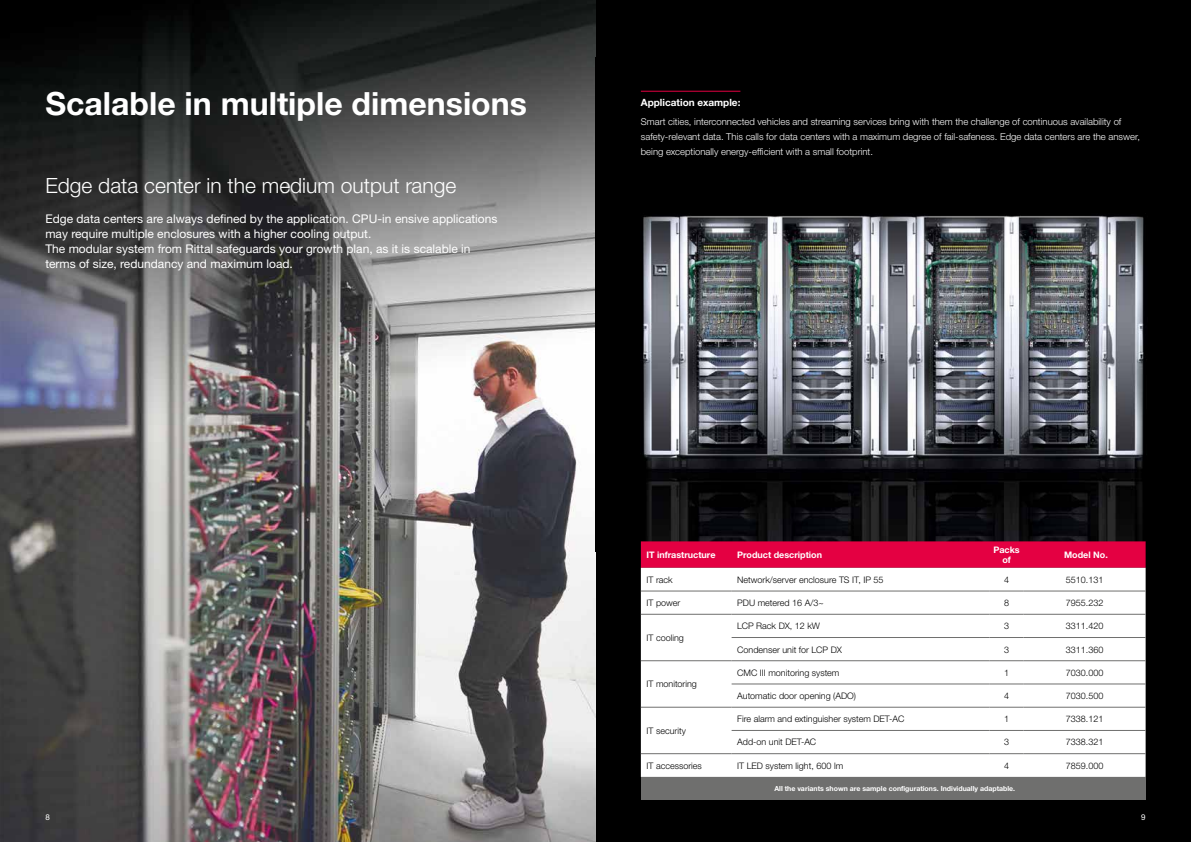
<style>
.page{position:relative;width:1191px;height:842px;background:#000}
.page>*{position:absolute;margin:0;border:0;box-sizing:border-box;transform-origin:0 0}
.t1{font:700 32px "Neue Helvetica For Rittal";color:#fff}
.t2{font:300 21px "Neue Helvetica For Rittal";color:#fff}
.t3{font:12px/15px "Neue Helvetica For Rittal";color:#fff}
.t4{font:700 10px "Neue Helvetica For Rittal";color:#fff}
.t5{font:300 9.5px/15px "Neue Helvetica For Rittal";color:#fff}
.t6{font:300 9px "Neue Helvetica For Rittal";color:#000}
.t7{font:700 9px/9.5px "Neue Helvetica For Rittal";color:#fff;text-align:center}
.t8{font:8px "Neue Helvetica For Rittal";color:#fff}
.t9{font:700 7px "Neue Helvetica For Rittal";color:#fff}
</style>
<div class="page">
<img style="left:0;top:0;width:595px;height:842px">
<img style="left:640px;top:90px;width:506px;height:461px">
<svg style="left:641px;top:541px;width:504px;height:27px;background:#df0242"></svg>
<div style="left:641px;top:568px;width:504px;height:209px;background:#fff"></div>
<div style="left:641px;top:777px;width:504px;height:22px;background:#6f6f6e"></div>
<hr style="left:641px;top:591px;width:90px;height:1px;background:#6f6f6e">
<hr style="left:641px;top:614px;width:90px;height:1px;background:#6f6f6e">
<hr style="left:731px;top:591px;width:258px;height:1px;background:#6f6f6e">
<hr style="left:989px;top:591px;width:34px;height:1px;background:#6f6f6e">
<hr style="left:1023px;top:591px;width:122px;height:1px;background:#6f6f6e">
<hr style="left:731px;top:614px;width:258px;height:1px;background:#6f6f6e">
<hr style="left:989px;top:614px;width:34px;height:1px;background:#6f6f6e">
<hr style="left:1023px;top:614px;width:122px;height:1px;background:#6f6f6e">
<hr style="left:731px;top:637px;width:258px;height:1px;background:#6f6f6e">
<hr style="left:989px;top:637px;width:34px;height:1px;background:#6f6f6e">
<hr style="left:1023px;top:637px;width:122px;height:1px;background:#6f6f6e">
<hr style="left:641px;top:660px;width:90px;height:1px;background:#6f6f6e">
<hr style="left:731px;top:660px;width:258px;height:1px;background:#6f6f6e">
<hr style="left:989px;top:660px;width:34px;height:1px;background:#6f6f6e">
<hr style="left:1023px;top:660px;width:122px;height:1px;background:#6f6f6e">
<hr style="left:731px;top:684px;width:258px;height:1px;background:#6f6f6e">
<hr style="left:989px;top:684px;width:34px;height:1px;background:#6f6f6e">
<hr style="left:1023px;top:684px;width:122px;height:1px;background:#6f6f6e">
<hr style="left:641px;top:707px;width:90px;height:1px;background:#6f6f6e">
<hr style="left:731px;top:707px;width:258px;height:1px;background:#6f6f6e">
<hr style="left:989px;top:707px;width:34px;height:1px;background:#6f6f6e">
<hr style="left:1023px;top:707px;width:122px;height:1px;background:#6f6f6e">
<hr style="left:731px;top:730px;width:258px;height:1px;background:#6f6f6e">
<hr style="left:989px;top:730px;width:34px;height:1px;background:#6f6f6e">
<hr style="left:1023px;top:730px;width:122px;height:1px;background:#6f6f6e">
<hr style="left:641px;top:753px;width:90px;height:1px;background:#6f6f6e">
<hr style="left:731px;top:753px;width:258px;height:1px;background:#6f6f6e">
<hr style="left:989px;top:753px;width:34px;height:1px;background:#6f6f6e">
<hr style="left:1023px;top:753px;width:122px;height:1px;background:#6f6f6e">
<hr style="left:641px;top:91px;width:99px;height:1px;background:#e40042">
<h1 class="t1" style="left:45px;top:84px;width:483px">Scalable in multiple dimensions</h1>
<h2 class="t2" style="left:45px;top:173px;width:412px">Edge data center in the medium output range</h2>
<p class="t3" style="left:45px;top:211px;width:453px">Edge data centers are always defined by the application. CPU-in ensive applications may require multiple enclosures with a higher cooling output.<br>The modular system from Rittal safeguards your growth plan, as it is scalable in terms of size, redundancy and maximum load.</p>
<p class="t4" style="left:641px;top:96px;width:101px">Application example:</p>
<p class="t5" style="left:641px;top:114px;width:501px">Smart cities, interconnected vehicles and streaming services bring with them the challenge of continuous availability of safety-relevant data. This calls for data centers with a maximum degree of fail-safeness. Edge data centers are the answer, being exceptionally energy-efficient with a small footprint.</p>
<p class="t7" style="left:646px;top:550px;width:70px">IT infrastructure</p>
<p class="t7" style="left:737px;top:550px;width:86px">Product description</p>
<p class="t7" style="left:993px;top:545px;width:28px">Packs of</p>
<p class="t7" style="left:1064px;top:550px;width:45px">Model No.</p>
<p class="t6" style="left:646px;top:574px;width:27px">IT rack</p>
<p class="t6" style="left:737px;top:574px;width:148px">Network/server enclosure TS IT, IP 55</p>
<p class="t6" style="left:1004px;top:574px;width:7px">4</p>
<p class="t6" style="left:1065px;top:574px;width:39px">5510.131</p>
<p class="t6" style="left:646px;top:597px;width:35px">IT power</p>
<p class="t6" style="left:737px;top:597px;width:88px">PDU metered 16 A/3~</p>
<p class="t6" style="left:1004px;top:597px;width:7px">8</p>
<p class="t6" style="left:1065px;top:597px;width:39px">7955.232</p>
<p class="t6" style="left:646px;top:632px;width:39px">IT cooling</p>
<p class="t6" style="left:737px;top:620px;width:84px">LCP Rack DX, 12 kW</p>
<p class="t6" style="left:1004px;top:620px;width:7px">3</p>
<p class="t6" style="left:1065px;top:620px;width:39px">3311.420</p>
<p class="t6" style="left:737px;top:644px;width:106px">Condenser unit for LCP DX</p>
<p class="t6" style="left:1004px;top:644px;width:7px">3</p>
<p class="t6" style="left:1065px;top:644px;width:39px">3311.360</p>
<p class="t6" style="left:646px;top:679px;width:52px">IT monitoring</p>
<p class="t6" style="left:646px;top:725px;width:41px">IT security</p>
<p class="t6" style="left:737px;top:667px;width:104px">CMC III monitoring system</p>
<p class="t6" style="left:1004px;top:667px;width:7px">1</p>
<p class="t6" style="left:1065px;top:667px;width:39px">7030.000</p>
<p class="t6" style="left:737px;top:690px;width:120px">Automatic door opening (ADO)</p>
<p class="t6" style="left:1004px;top:690px;width:7px">4</p>
<p class="t6" style="left:1065px;top:690px;width:39px">7030.500</p>
<p class="t6" style="left:737px;top:713px;width:169px">Fire alarm and extinguisher system DET-AC</p>
<p class="t6" style="left:1004px;top:713px;width:7px">1</p>
<p class="t6" style="left:1065px;top:713px;width:39px">7338.121</p>
<p class="t6" style="left:737px;top:737px;width:81px">Add-on unit DET-AC</p>
<p class="t6" style="left:1004px;top:737px;width:7px">3</p>
<p class="t6" style="left:1065px;top:737px;width:39px">7338.321</p>
<p class="t6" style="left:646px;top:760px;width:57px">IT accessories</p>
<p class="t6" style="left:737px;top:760px;width:107px">IT LED system light, 600 lm</p>
<p class="t6" style="left:1004px;top:760px;width:7px">4</p>
<p class="t6" style="left:1065px;top:760px;width:39px">7859.000</p>
<p class="t9" style="left:774px;top:784px;width:242px">All the variants shown are sample configurations. Individually adaptable.</p>
<p class="t8" style="left:45px;top:812px;width:6px">8</p>
<p class="t8" style="left:1141px;top:812px;width:6px">9</p>
</div>
